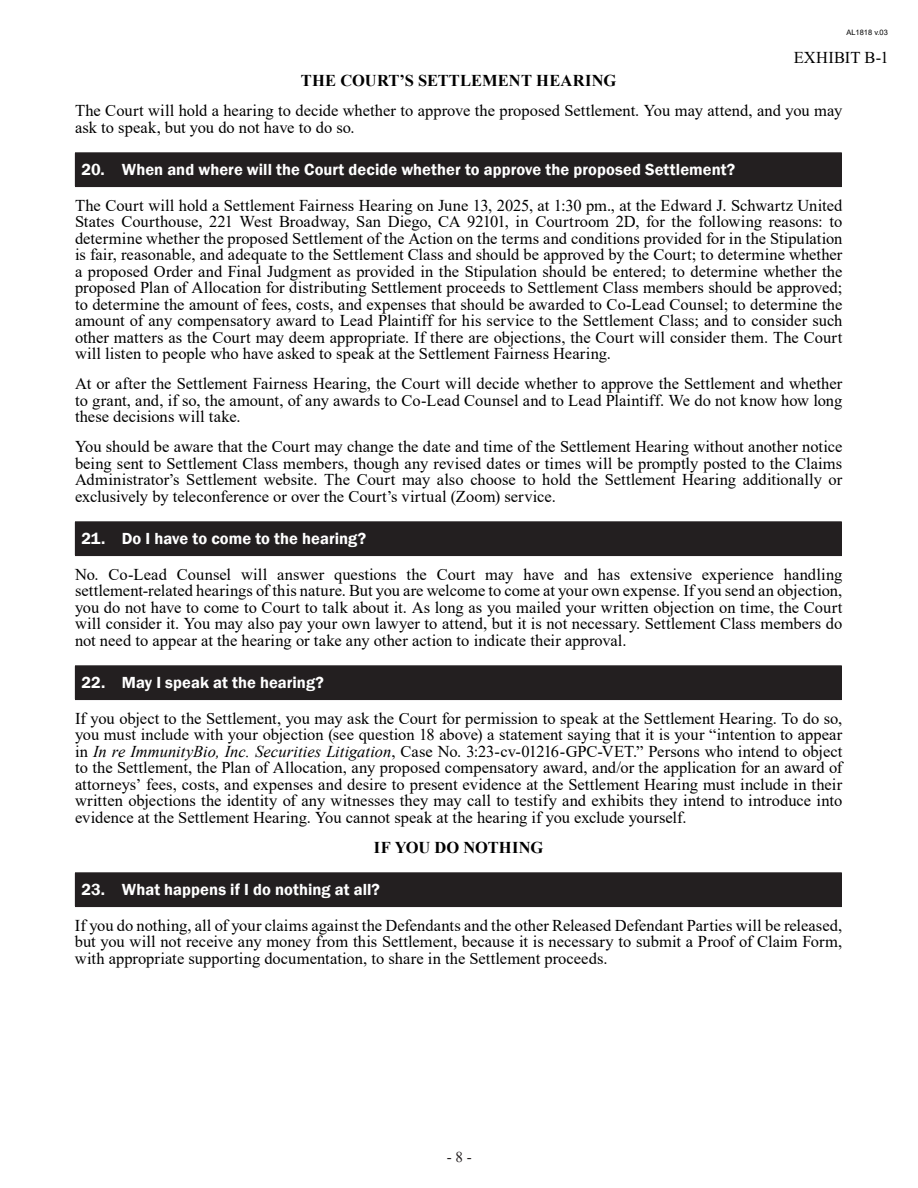
<style>
.page{position:relative;width:918px;height:1188px;background:#fff}
.page>*{position:absolute;margin:0;border:0;box-sizing:border-box;transform-origin:0 0}
.Body_Copy{font:16.5px/16.5px "Times New Roman";color:#000;text-align:justify}
.t1{font:600 16.5px "Franklin Gothic";color:#fff}
.Body_Copy-2{font:700 16.5px "Times New Roman";letter-spacing:.005em;color:#000}
.t2{font:15px "Times New Roman";color:#231f20}
.t3{font:7.5px "Arial";color:#000}
.s1{font-style:italic}
</style>
<div class="page">
<div style="left:75px;top:153px;width:766px;height:34px;background:#231f20"></div>
<hr style="left:75px;top:152px;width:767px;height:1px;background:#231f20">
<hr style="left:841px;top:153px;width:1px;height:33px;background:#231f20">
<hr style="left:75px;top:186px;width:767px;height:1px;background:#231f20">
<div style="left:75px;top:522px;width:766px;height:34px;background:#231f20"></div>
<hr style="left:75px;top:521px;width:767px;height:1px;background:#231f20">
<hr style="left:841px;top:522px;width:1px;height:33px;background:#231f20">
<hr style="left:75px;top:555px;width:767px;height:1px;background:#231f20">
<div style="left:75px;top:666px;width:766px;height:34px;background:#231f20"></div>
<hr style="left:75px;top:665px;width:767px;height:1px;background:#231f20">
<hr style="left:841px;top:666px;width:1px;height:33px;background:#231f20">
<hr style="left:75px;top:699px;width:767px;height:1px;background:#231f20">
<div style="left:75px;top:873px;width:766px;height:34px;background:#231f20"></div>
<hr style="left:75px;top:872px;width:767px;height:1px;background:#231f20">
<hr style="left:841px;top:873px;width:1px;height:33px;background:#231f20">
<hr style="left:75px;top:906px;width:767px;height:1px;background:#231f20">
<p class="t3" style="left:846px;top:28px;width:43px">AL1818 v.03</p>
<p class="Body_Copy" style="left:794px;top:49px;width:97px">EXHIBIT B-1</p>
<p class="Body_Copy-2" style="left:301px;top:69px;width:317px">THE COURT’S SETTLEMENT HEARING</p>
<p class="Body_Copy" style="left:75px;top:102px;width:769px">The Court will hold a hearing to decide whether to approve the proposed Settlement. You may attend, and you may ask to speak, but you do not have to do so.</p>
<p class="t1" style="left:81px;top:160px;width:655px">20. When and where will the Court decide whether to approve the proposed Settlement?</p>
<p class="Body_Copy" style="left:75px;top:197px;width:769px">The Court will hold a Settlement Fairness Hearing on June 13, 2025, at 1:30 pm., at the Edward J. Schwartz United States Courthouse, 221 West Broadway, San Diego, CA 92101, in Courtroom 2D, for the following reasons: to determine whether the proposed Settlement of the Action on the terms and conditions provided for in the Stipulation is fair, reasonable, and adequate to the Settlement Class and should be approved by the Court; to determine whether a proposed Order and Final Judgment as provided in the Stipulation should be entered; to determine whether the proposed Plan of Allocation for distributing Settlement proceeds to Settlement Class members should be approved; to determine the amount of fees, costs, and expenses that should be awarded to Co‑Lead Counsel; to determine the amount of any compensatory award to Lead Plaintiff for his service to the Settlement Class; and to consider such other matters as the Court may deem appropriate. If there are objections, the Court will consider them. The Court will listen to people who have asked to speak at the Settlement Fairness Hearing.</p>
<p class="Body_Copy" style="left:75px;top:375px;width:769px">At or after the Settlement Fairness Hearing, the Court will decide whether to approve the Settlement and whether to grant, and, if so, the amount, of any awards to Co‑Lead Counsel and to Lead Plaintiff. We do not know how long these decisions will take.</p>
<p class="Body_Copy" style="left:75px;top:438px;width:769px">You should be aware that the Court may change the date and time of the Settlement Hearing without another notice being sent to Settlement Class members, though any revised dates or times will be promptly posted to the Claims Administrator’s Settlement website. The Court may also choose to hold the Settlement Hearing additionally or exclusively by teleconference or over the Court’s virtual (Zoom) service.</p>
<p class="t1" style="left:81px;top:529px;width:286px">21. Do I have to come to the hearing?</p>
<p class="Body_Copy" style="left:75px;top:566px;width:769px">No. Co‑Lead Counsel will answer questions the Court may have and has extensive experience handling settlement‑related hearings of this nature. But you are welcome to come at your own expense. If you send an objection, you do not have to come to Court to talk about it. As long as you mailed your written objection on time, the Court will consider it. You may also pay your own lawyer to attend, but it is not necessary. Settlement Class members do not need to appear at the hearing or take any other action to indicate their approval.</p>
<p class="t1" style="left:81px;top:673px;width:244px">22. May I speak at the hearing?</p>
<p class="Body_Copy" style="left:75px;top:710px;width:769px">If you object to the Settlement, you may ask the Court for permission to speak at the Settlement Hearing. To do so, you must include with your objection (see question 18 above) a statement saying that it is your “intention to appear in <span class="s1">In re ImmunityBio, Inc. Securities Litigation</span>, Case No. 3:23‑cv‑01216‑GPC‑VET.” Persons who intend to object to the Settlement, the Plan of Allocation, any proposed compensatory award, and/or the application for an award of attorneys’ fees, costs, and expenses and desire to present evidence at the Settlement Hearing must include in their written objections the identity of any witnesses they may call to testify and exhibits they intend to introduce into evidence at the Settlement Hearing. You cannot speak at the hearing if you exclude yourself.</p>
<p class="Body_Copy-2" style="left:374px;top:836px;width:171px">IF YOU DO NOTHING</p>
<p class="t1" style="left:81px;top:880px;width:300px">23. What happens if I do nothing at all?</p>
<p class="Body_Copy" style="left:75px;top:917px;width:769px">If you do nothing, all of your claims against the Defendants and the other Released Defendant Parties will be released, but you will not receive any money from this Settlement, because it is necessary to submit a Proof of Claim Form, with appropriate supporting documentation, to share in the Settlement proceeds.</p>
<p class="t2" style="left:447px;top:1146px;width:26px">- 8 -</p>
</div>
